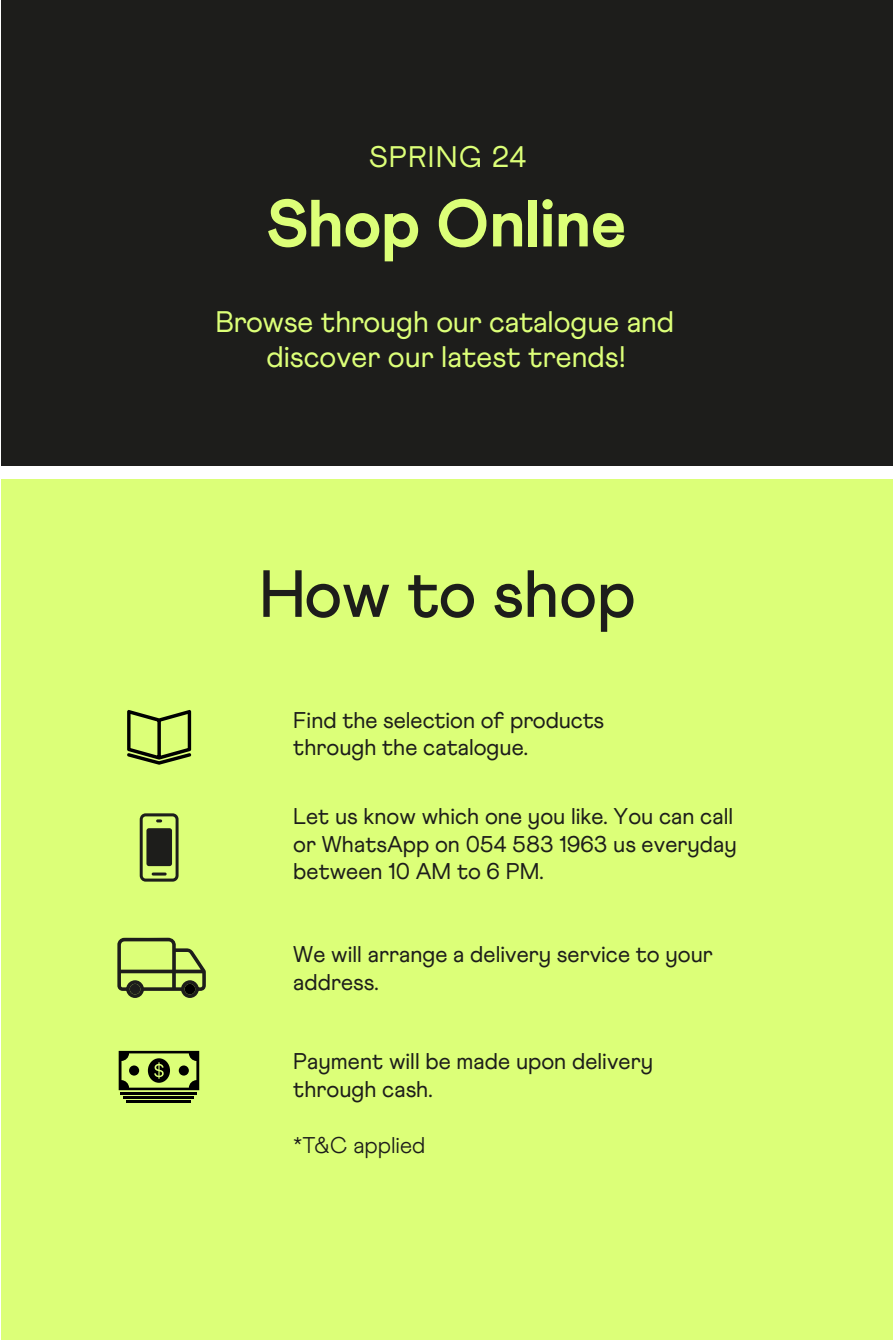
<style>
.page{position:relative;width:893px;height:1340px;background:#fff}
.page>*{position:absolute;margin:0;border:0;box-sizing:border-box;transform-origin:0 0}
.t1{font:800 66.5px "Athletics";color:#dcff78}
.t2{font:500 66.5px "Athletics";letter-spacing:-.005em;color:#1d1d1b}
.t3{font:29.75px/35.7px "Athletics";color:#dcff78;text-align:center}
.t4{font:29.75px "Athletics";letter-spacing:.035em;color:#dcff78}
.t5{font:22.75px/27.3px "Athletics";color:#1d1d1b}
.t6{font:300 22.75px "Athletics";color:#1d1d1b}
</style>
<div class="page">
<div style="left:1px;top:0;width:892px;height:466px;background:#1d1d1b"></div>
<div style="left:1px;top:480px;width:892px;height:859px;background:#dcff78"></div>
<svg style="left:127px;top:710px;width:65px;height:55px"></svg>
<svg style="left:117px;top:937px;width:89px;height:61px"></svg>
<div style="left:130px;top:983px;width:10px;height:11px;background:#1d1d1b;border-radius:50%"></div>
<div style="left:185px;top:983px;width:10px;height:11px;background:#000;border-radius:50%"></div>
<svg style="left:140px;top:813px;width:39px;height:68px"></svg>
<div style="left:146px;top:828px;width:26px;height:38px;background:#1d1d1b;border-radius:3px"></div>
<svg style="left:119px;top:1050px;width:80px;height:40px"></svg>
<hr style="left:120px;top:1091px;width:77px;height:3px;background:#000">
<hr style="left:123px;top:1096px;width:71px;height:2px;background:#000">
<hr style="left:126px;top:1100px;width:65px;height:3px;background:#000">
<h2 class="t4" style="left:369px;top:139px;width:159px">SPRING 24</h2>
<h1 class="t1" style="left:267px;top:184px;width:361px">Shop Online</h1>
<h2 class="t3" style="left:215px;top:304px;width:460px">Browse through our catalogue and discover our latest trends!</h2>
<h1 class="t2" style="left:259px;top:555px;width:378px">How to shop</h1>
<p class="t5" style="left:293px;top:706px;width:312px">Find the selection of products through the catalogue.</p>
<p class="t5" style="left:293px;top:803px;width:445px">Let us know which one you like. You can call or WhatsApp on 054 583 1963 us everyday between 10 AM to 6 PM.</p>
<p class="t5" style="left:293px;top:941px;width:421px">We will arrange a delivery service to your address.</p>
<p class="t5" style="left:293px;top:1047px;width:361px">Payment will be made upon delivery through cash.</p>
<p class="t6" style="left:293px;top:1131px;width:134px">*T&amp;C applied</p>
</div>
